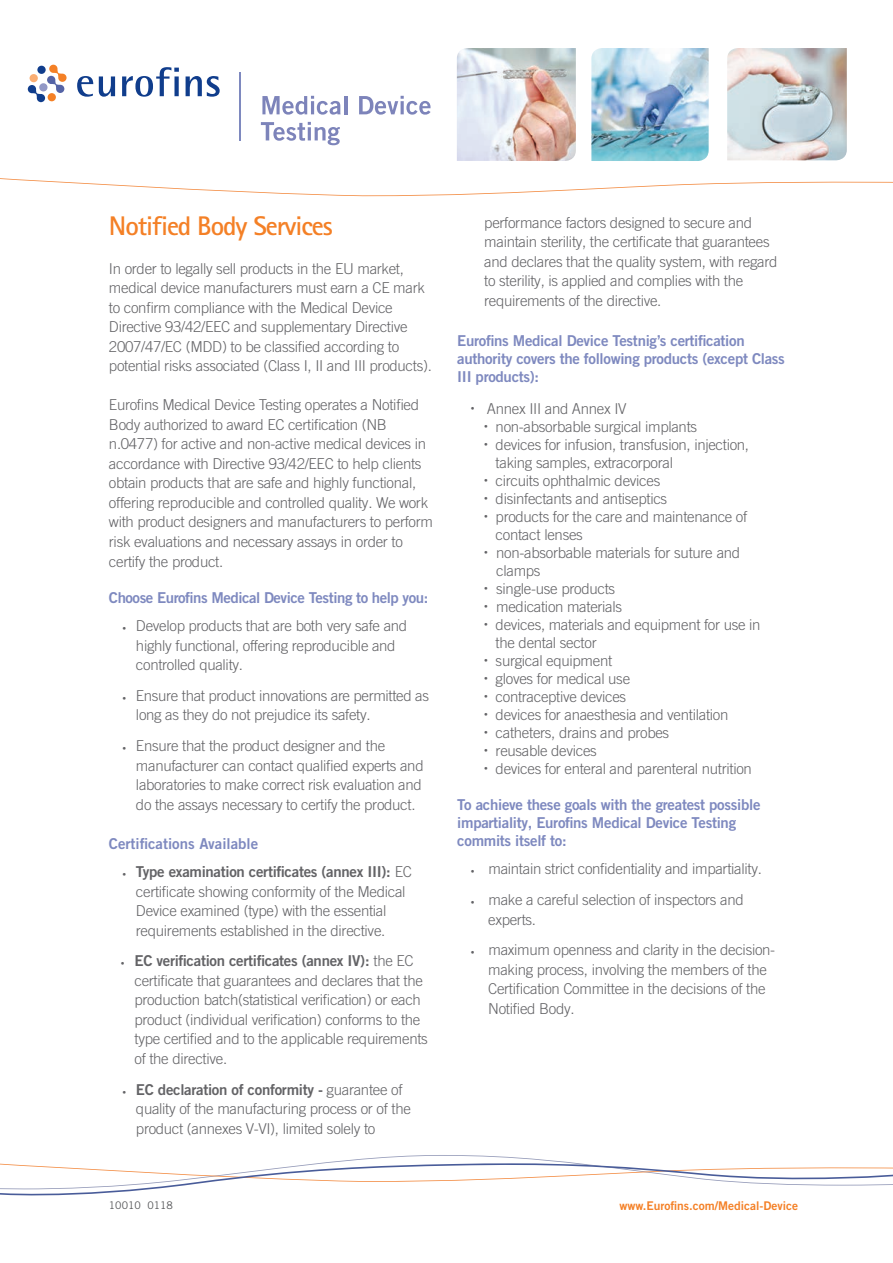
<style>
.page{position:relative;width:893px;height:1263px;background:#fff}
.page>*{position:absolute;margin:0;border:0;box-sizing:border-box;transform-origin:0 0}
.t1{font:700 27px "Rotis Sans Serif Pro";letter-spacing:-.04em;color:#f48026}
.t2{font:300 15px/19.5px "Trade Gothic LT Pro";letter-spacing:-.02em;color:#636366}
.t3{font:15px/18px "Trade Gothic LT Pro Bd 2";letter-spacing:-.02em;color:#7e89bf}
.t4{font:15px "Trade Gothic LT Pro Bd 2";letter-spacing:-.02em;color:#636366}
.t5{font:15px "Trade Gothic LT Pro Bd 2";color:#7e89bf}
.t6{font:12px "Trade Gothic LT Pro Bd 2";color:#f48026}
.t7{font:10.5px "Trade Gothic LT Pro";color:#57585a}
.s1{font-size:7.5px}
.s2{font-family:"Trade Gothic LT Pro";font-weight:300;font-size:7.5px}
.s3{font-family:"Trade Gothic LT Pro";font-weight:300}
</style>
<div class="page">
<svg style="left:0;top:1155px;width:893px;height:41px"></svg>
<svg style="left:0;top:178px;width:893px;height:18px"></svg>
<svg style="left:28px;top:65px;width:39px;height:37px"></svg>
<div style="left:48px;top:93px;width:8px;height:8px;background:#f48026;border-radius:50%"></div>
<div style="left:30px;top:74px;width:8px;height:8px;background:#faae74;border-radius:50%"></div>
<div style="left:37px;top:66px;width:9px;height:8px;background:#103d8c;border-radius:50%"></div>
<svg style="left:77px;top:76px;width:16px;height:21px"></svg>
<svg style="left:99px;top:76px;width:16px;height:21px"></svg>
<svg style="left:122px;top:67px;width:57px;height:30px"></svg>
<div style="left:174px;top:76px;width:5px;height:20px;background:#103d8c"></div>
<svg style="left:186px;top:76px;width:34px;height:21px"></svg>
<hr style="left:239px;top:72px;width:2px;height:68px;background:#7e89bf">
<svg style="left:262px;top:96px;width:79px;height:19px"></svg>
<hr style="left:344px;top:96px;width:3px;height:18px;background:#7d84ba">
<svg style="left:359px;top:96px;width:71px;height:19px"></svg>
<svg style="left:261px;top:122px;width:79px;height:23px"></svg>
<img style="left:591px;top:48px;width:118px;height:113px">
<img style="left:457px;top:48px;width:119px;height:113px">
<img style="left:727px;top:48px;width:120px;height:112px">
<h1 class="t1" style="left:109px;top:209px;width:225px">Notified Body Services</h1>
<p class="t2" style="left:109px;top:259px;width:324px">In order to legally sell products in the EU market, medical device manufacturers must earn a CE mark to confirm compliance with the Medical Device Directive 93/42/EEC and supplementary Directive 2007/47/EC (MDD) to be classified according to potential risks associated (Class I, II and III products).</p>
<p class="t2" style="left:109px;top:395px;width:325px">Eurofins Medical Device Testing operates a Notified Body authorized to award EC certification (NB n.0477) for active and non-active medical devices in accordance with Directive 93/42/EEC to help clients obtain products that are safe and highly functional, offering reproducible and controlled quality. We work with product designers and manufacturers to perform risk evaluations and necessary assays in order to certify the product.</p>
<p class="t3" style="left:109px;top:588px;width:321px">Choose Eurofins Medical Device Testing to help you:</p>
<p class="t2" style="left:136px;top:616px;width:273px;text-indent:-14px"><span class="s1">•</span> Develop products that are both very safe and highly functional, offering reproducible and controlled quality.</p>
<p class="t2" style="left:136px;top:685px;width:295px;text-indent:-14px"><span class="s1">•</span> Ensure that product innovations are permitted as long as they do not prejudice its safety.</p>
<p class="t2" style="left:136px;top:736px;width:289px;text-indent:-14px"><span class="s1">•</span> Ensure that the product designer and the manufacturer can contact qualified experts and laboratories to make correct risk evaluation and do the assays necessary to certify the product.</p>
<p class="t5" style="left:109px;top:834px;width:151px">Certifications Available</p>
<p class="t4" style="left:122px;top:862px;width:291px"><span class="s2">•</span> Type examination certificates (annex III): <span class="s3">EC</span></p>
<p class="t2" style="left:136px;top:881px;width:271px">certificate showing conformity of the Medical<br>Device examined (type) with the essential requirements established in the directive.</p>
<p class="t4" style="left:121px;top:952px;width:294px"><span class="s2">•</span> EC verification certificates (annex IV): <span class="s3">the EC</span></p>
<p class="t2" style="left:134px;top:970px;width:295px">certificate that guarantees and declares that the production batch(statistical verification) or each product (individual verification) conforms to the type certified and to the applicable requirements of the directive.</p>
<p class="t4" style="left:122px;top:1080px;width:282px"><span class="s2">•</span> EC declaration of conformity - <span class="s3">guarantee of</span></p>
<p class="t2" style="left:136px;top:1099px;width:276px">quality of the manufacturing process or of the product (annexes V-VI), limited solely to</p>
<p class="t2" style="left:484px;top:213px;width:295px">performance factors designed to secure and maintain sterility, the certificate that guarantees and declares that the quality system, with regard to sterility, is applied and complies with the requirements of the directive.</p>
<p class="t3" style="left:457px;top:332px;width:329px">Eurofins Medical Device Testnig’s certification authority covers the following products (except Class<br>III products):</p>
<p class="t2" style="left:471px;top:399px;width:157px"><sup>•</sup> Annex III and Annex IV</p>
<p class="t2" style="left:484px;top:417px;width:214px"><sup>•</sup> non-absorbable surgical implants</p>
<p class="t2" style="left:496px;top:435px;width:255px;line-height:18px;text-indent:-11px"><sup>•</sup> devices for infusion, transfusion, injection, taking samples, extracorporal</p>
<p class="t2" style="left:484px;top:471px;width:178px"><sup>•</sup> circuits ophthalmic devices</p>
<p class="t2" style="left:484px;top:489px;width:184px"><sup>•</sup> disinfectants and antiseptics</p>
<p class="t2" style="left:496px;top:507px;width:253px;line-height:18px;text-indent:-11px"><sup>•</sup> products for the care and maintenance of contact lenses</p>
<p class="t2" style="left:496px;top:543px;width:245px;line-height:18px;text-indent:-12px"><sup>•</sup> non-absorbable materials for suture and clamps</p>
<p class="t2" style="left:484px;top:579px;width:133px"><sup>•</sup> single-use products</p>
<p class="t2" style="left:484px;top:597px;width:139px"><sup>•</sup> medication materials</p>
<p class="t2" style="left:496px;top:615px;width:266px;line-height:18px;text-indent:-11px"><sup>•</sup> devices, materials and equipment for use in the dental sector</p>
<p class="t2" style="left:484px;top:651px;width:129px"><sup>•</sup> surgical equipment</p>
<p class="t2" style="left:484px;top:669px;width:147px"><sup>•</sup> gloves for medical use</p>
<p class="t2" style="left:484px;top:687px;width:144px"><sup>•</sup> contraceptive devices</p>
<p class="t2" style="left:484px;top:705px;width:246px"><sup>•</sup> devices for anaesthesia and ventilation</p>
<p class="t2" style="left:484px;top:723px;width:186px"><sup>•</sup> catheters, drains and probes</p>
<p class="t2" style="left:484px;top:741px;width:114px"><sup>•</sup> reusable devices</p>
<p class="t2" style="left:484px;top:759px;width:269px"><sup>•</sup> devices for enteral and parenteral nutrition</p>
<p class="t3" style="left:457px;top:795px;width:305px">To achieve these goals with the greatest possible impartiality, Eurofins Medical Device Testing commits itself to:</p>
<p class="t2" style="left:471px;top:859px;width:293px"><span class="s1">•</span> maintain strict confidentiality and impartiality.</p>
<p class="t2" style="left:488px;top:890px;width:257px;text-indent:-17px"><span class="s1">•</span> make a careful selection of inspectors and experts.</p>
<p class="t2" style="left:488px;top:940px;width:289px;text-indent:-17px"><span class="s1">•</span> maximum openness and clarity in the decision&shy;making process, involving the members of the Certification Committee in the decisions of the Notified Body.</p>
<p class="t7" style="left:109px;top:1199px;width:66px">10010 0118</p>
<p class="t6" style="left:619px;top:1198px;width:180px">www.Eurofins.com/Medical-Device</p>
</div>
